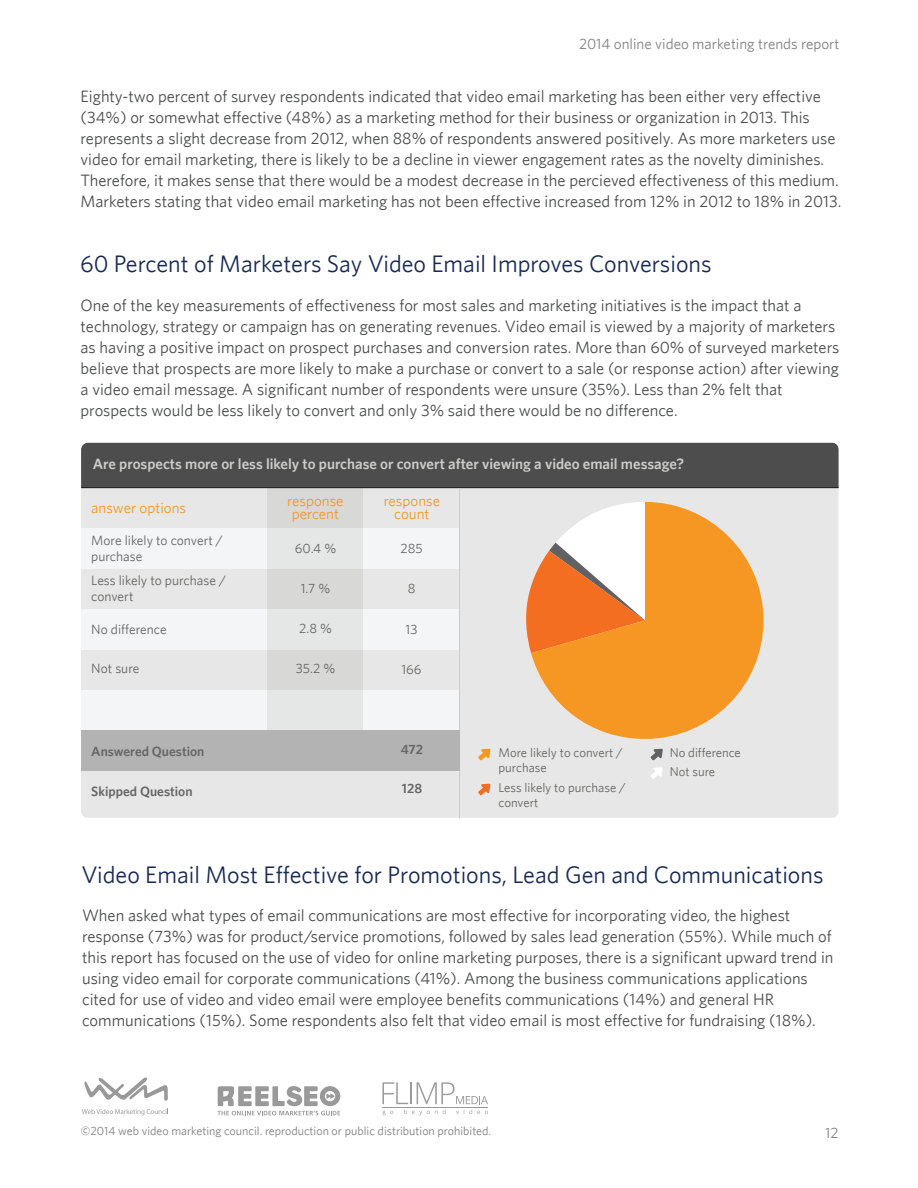
<style>
.page{position:relative;width:918px;height:1188px;background:#fff}
.page>*{position:absolute;margin:0;border:0;box-sizing:border-box;transform-origin:0 0}
.t1{font:24px "Whitney";color:#182952}
.t2{font:16.5px/21px "Whitney";color:#4b4c4d}
.t3{font:600 15px "Whitney";color:#cccccb}
.t4{font:15px/13.5px "Whitney";color:#f79723;text-align:center}
.t5{font:15px "Whitney";color:#808180}
.t6{font:13.5px/16.2px "Whitney";color:#676666}
.t7{font:600 13.5px "Whitney";color:#676666}
.t8{font:12.75px/15.3px "Whitney";color:#676666}
.t9{font:12px "Whitney";color:#808180}
</style>
<div class="page">
<div style="left:81px;top:443px;width:758px;height:375px;background:#e6e7e6;border-radius:6px"></div>
<div style="left:81px;top:528px;width:379px;height:41px;background:#f4f5f6"></div>
<div style="left:81px;top:609px;width:379px;height:41px;background:#f4f5f6"></div>
<div style="left:81px;top:690px;width:379px;height:41px;background:#f4f5f6"></div>
<div style="left:81px;top:443px;width:758px;height:44px;background:#4d4d4d"></div>
<div style="left:267px;top:488px;width:96px;height:243px;background:linear-gradient(to right,#dfdfdf,#dfdfdf)"></div>
<hr style="left:81px;top:487px;width:758px;height:1px;background:#181717">
<svg style="left:526px;top:587px;width:5px;height:66px"></svg>
<svg style="left:531px;top:502px;width:233px;height:237px;fill:#f79723"></svg>
<hr style="left:459px;top:488px;width:1px;height:330px;background:#cccccb">
<div style="left:81px;top:731px;width:379px;height:40px;background:#b3b3b3"></div>
<svg style="left:478px;top:749px;width:12px;height:11px"></svg>
<svg style="left:478px;top:784px;width:12px;height:11px"></svg>
<svg style="left:651px;top:749px;width:12px;height:11px"></svg>
<svg style="left:651px;top:767px;width:12px;height:12px"></svg>
<svg style="left:84px;top:1077px;width:84px;height:24px"></svg>
<svg style="left:82px;top:1109px;width:86px;height:6px"></svg>
<svg style="left:217px;top:1086px;width:123px;height:29px"></svg>
<svg style="left:382px;top:1082px;width:106px;height:33px"></svg>
<p class="t5" style="left:579px;top:34px;width:262px">2014 online video marketing trends report</p>
<p class="t2" style="left:81px;top:85px;width:762px">Eighty-two percent of survey respondents indicated that video email marketing has been either very effective (34%) or somewhat effective (48%) as a marketing method for their business or organization in 2013. This represents a slight decrease from 2012, when 88% of respondents answered positively. As more marketers use video for email marketing, there is likely to be a decline in viewer engagement rates as the novelty diminishes.<br>Therefore, it makes sense that there would be a modest decrease in the percieved effectiveness of this medium.<br>Marketers stating that video email marketing has not been effective increased from 12% in 2012 to 18% in 2013.</p>
<h1 class="t1" style="left:80px;top:250px;width:633px">60 Percent of Marketers Say Video Email Improves Conversions</h1>
<p class="t2" style="left:81px;top:294px;width:760px">One of the key measurements of effectiveness for most sales and marketing initiatives is the impact that a technology, strategy or campaign has on generating revenues. Video email is viewed by a majority of marketers as having a positive impact on prospect purchases and conversion rates. More than 60% of surveyed marketers believe that prospects are more likely to make a purchase or convert to a sale (or response action) after viewing a video email message. A significant number of respondents were unsure (35%). Less than 2% felt that prospects would be less likely to convert and only 3% said there would be no difference.</p>
<p class="t3" style="left:93px;top:455px;width:593px">Are prospects more or less likely to purchase or convert after viewing a video email message?</p>
<p class="t4" style="left:91px;top:501px;width:96px">answer options</p>
<p class="t6" style="left:91px;top:532px;width:133px">More likely to convert / purchase</p>
<p class="t6" style="left:91px;top:572px;width:136px">Less likely to purchase / convert</p>
<p class="t6" style="left:91px;top:621px;width:77px">No difference</p>
<p class="t6" style="left:91px;top:659px;width:50px">Not sure</p>
<p class="t4" style="left:287px;top:493px;width:58px">response percent</p>
<p class="t4" style="left:384px;top:493px;width:58px">response count</p>
<p class="t6" style="left:295px;top:539px;width:43px">60.4 %</p>
<p class="t6" style="left:301px;top:580px;width:31px">1.7 %</p>
<p class="t6" style="left:299px;top:620px;width:34px">2.8 %</p>
<p class="t6" style="left:296px;top:660px;width:41px">35.2 %</p>
<p class="t6" style="left:400px;top:540px;width:24px">285</p>
<p class="t6" style="left:408px;top:580px;width:9px">8</p>
<p class="t6" style="left:406px;top:621px;width:13px">13</p>
<p class="t6" style="left:401px;top:661px;width:22px">166</p>
<p class="t7" style="left:91px;top:743px;width:115px">Answered Question</p>
<p class="t7" style="left:91px;top:783px;width:103px">Skipped Question</p>
<p class="t7" style="left:401px;top:741px;width:24px">472</p>
<p class="t7" style="left:402px;top:780px;width:22px">128</p>
<p class="t8" style="left:499px;top:744px;width:126px">More likely to convert / purchase</p>
<p class="t8" style="left:499px;top:779px;width:129px">Less likely to purchase / convert</p>
<p class="t8" style="left:670px;top:742px;width:73px;line-height:19.8px">No difference<br>Not sure</p>
<h1 class="t1" style="left:82px;top:861px;width:744px">Video Email Most Effective for Promotions, Lead Gen and Communications</h1>
<p class="t2" style="left:82px;top:905px;width:753px">When asked what types of email communications are most effective for incorporating video, the highest response (73%) was for product/service promotions, followed by sales lead generation (55%). While much of this report has focused on the use of video for online marketing purposes, there is a significant upward trend in using video email for corporate communications (41%). Among the business communications applications cited for use of video and video email were employee benefits communications (14%) and general HR communications (15%). Some respondents also felt that video email is most effective for fundraising (18%).</p>
<p class="t9" style="left:81px;top:1124px;width:412px">©2014 web video marketing council. reproduction or public distribution prohibited.</p>
<p class="t5" style="left:825px;top:1124px;width:15px">12</p>
</div>
